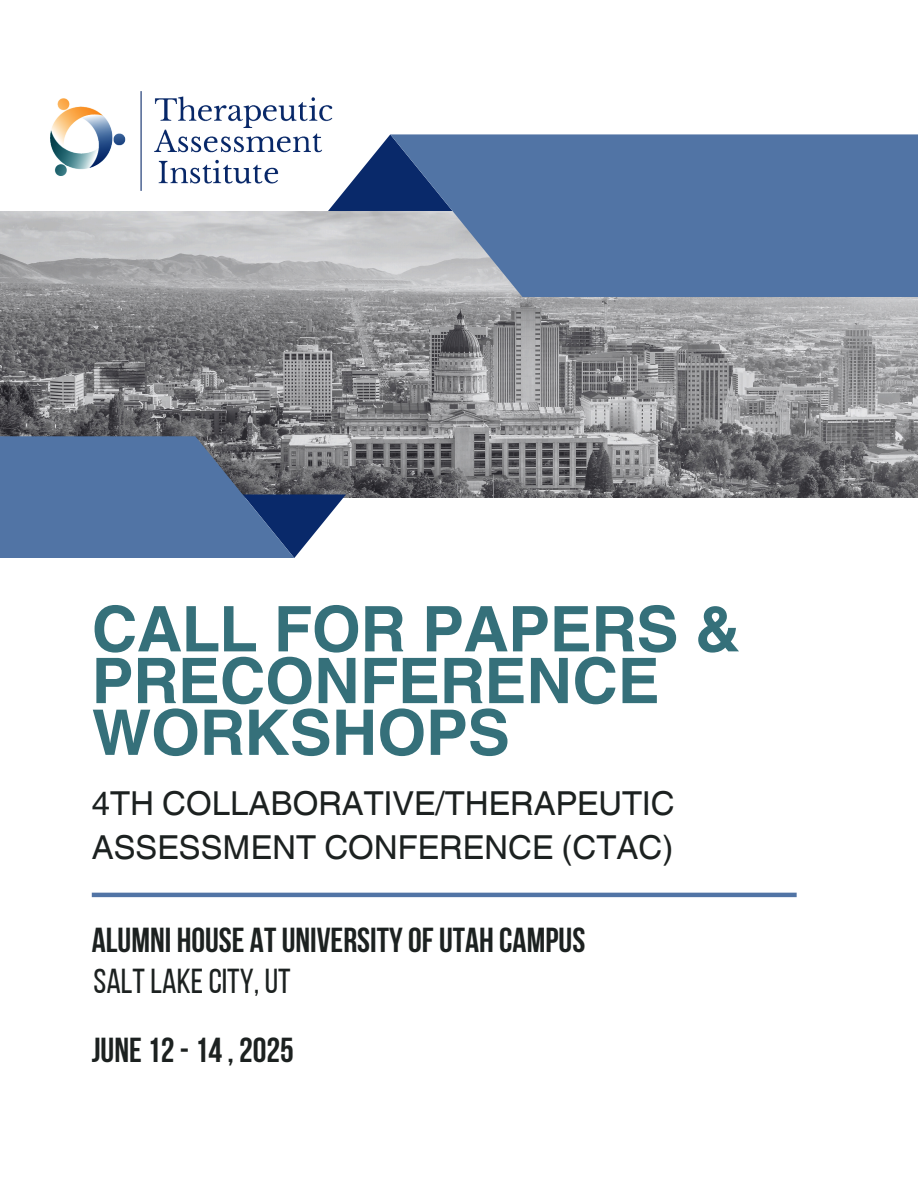
<style>
.page{position:relative;width:918px;height:1188px;background:#fff}
.page>*{position:absolute;margin:0;border:0;box-sizing:border-box;transform-origin:0 0}
.t1{font:700 63px/51.8px "Helvetica World";color:#35707a}
.t2{font:700 34.5px "Bebas Neue";color:#1c2120}
.t3{font:34.5px "Bebas Neue";color:#1c2120}
.t4{font:33px/43.8px "Helvetica World";color:#1c2120}
</style>
<div class="page">
<svg style="left:321px;top:135px;width:69px;height:77px"></svg>
<img style="left:0;top:212px;width:918px;height:285px">
<svg style="left:390px;top:134px;width:528px;height:163px;background:#5a7aa7"></svg>
<svg style="left:294px;top:494px;width:52px;height:64px"></svg>
<svg style="left:0;top:436px;width:294px;height:122px;background:#506f9b"></svg>
<hr style="left:92px;top:893px;width:705px;height:4px;background:#5174a5">
<img style="left:50px;top:92px;width:300px;height:99px">
<p class="t1" style="left:92px;top:597px;width:650px">CALL FOR PAPERS &amp;<br>PRECONFERENCE<br>WORKSHOPS</p>
<h2 class="t4" style="left:92px;top:782px;width:584px">4TH COLLABORATIVE/THERAPEUTIC<br>ASSESSMENT CONFERENCE (CTAC)</h2>
<h2 class="t2" style="left:92px;top:927px;width:495px">ALUMNI HOUSE ATUNIVERSITYOFUTAH CAMPUS</h2>
<p class="t3" style="left:94px;top:968px;width:199px">SALTLAKECITY, UT</p>
<p class="t2" style="left:92px;top:1037px;width:204px">JUNE12-14, 2025</p>
</div>
